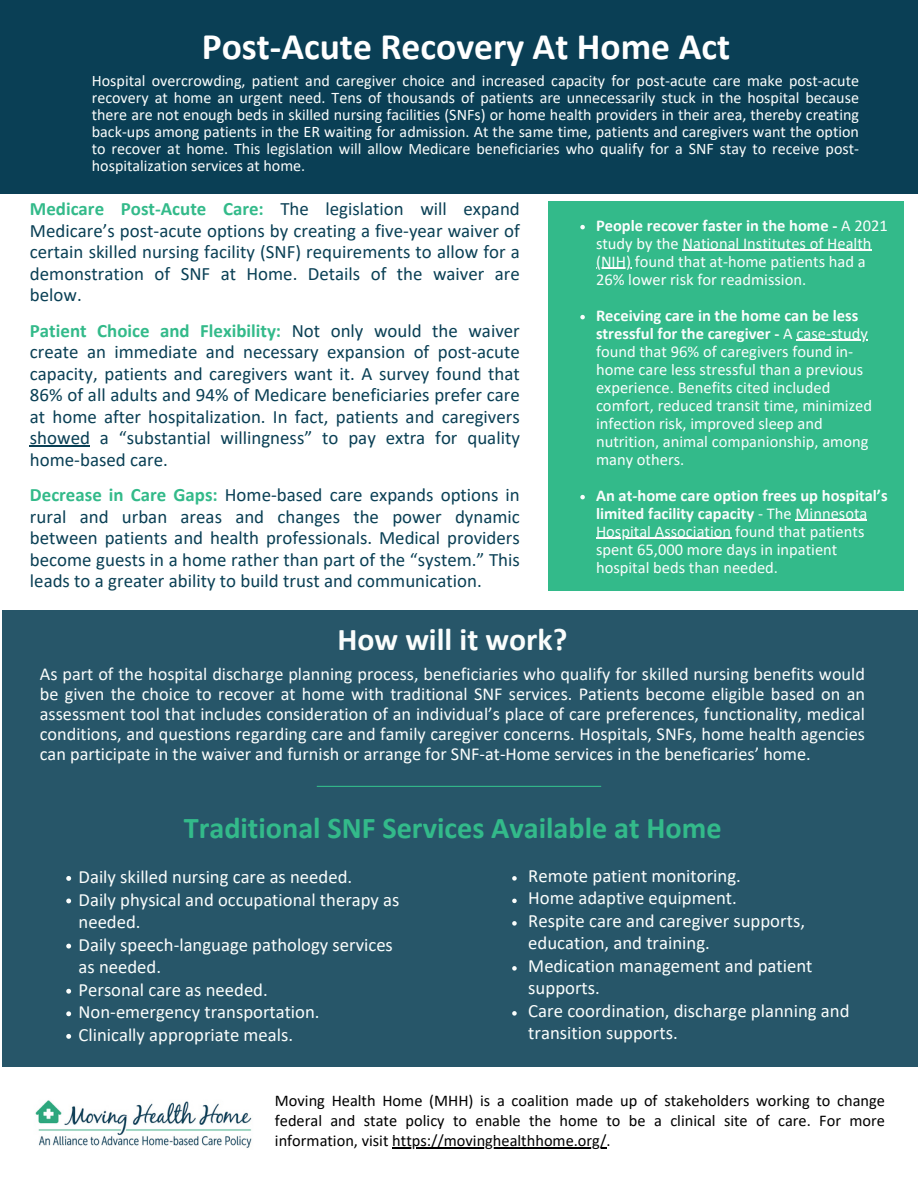
<style>
.page{position:relative;width:918px;height:1188px;background:#fff}
.page>*{position:absolute;margin:0;border:0;box-sizing:border-box;transform-origin:0 0}
.t1{font:700 37.5px "Calibri";color:#fff}
.t2{font:700 31.8px "Calibri";color:#fafdfc}
.t3{font:700 30.3px "Calibri";color:#33ba8a}
.t4{font:18.9px/21.5px "Calibri";color:#0a4055;text-align:justify}
.t5{font:18.75px/22.5px "Calibri";color:#fafdfc}
.t6{font:18.3px/19.8px "Calibri";color:#fafdfc;text-align:justify}
.t7{font:16.5px/18px "Calibri";color:#fafdfc}
.t8{font:700 16.5px/18px "Calibri";color:#fafdfc}
.t9{font:16.35px/20.2px "Calibri";color:#000;text-align:justify}
.t10{font:16.05px/17.1px "Calibri";color:#fafdfc;text-align:justify}
.s1{font-weight:700;color:#33ba8a}
.s2{font-weight:700}
.s3{font-weight:400}
</style>
<div class="page">
<div style="left:2px;top:610px;width:916px;height:457px;background:#275669"></div>
<div style="left:0;top:0;width:918px;height:193px;background:#0a3f55"></div>
<hr style="left:317px;top:786px;width:284px;height:1px;background:#33ba8a">
<img style="left:35px;top:1100px;width:217px;height:48px">
<hr style="left:30px;top:445px;width:60px;height:2px;background:#0a4055">
<hr style="left:392px;top:1148px;width:214px;height:1px;background:#000">
<div style="left:548px;top:201px;width:356px;height:389px;background:#33ba8a"></div>
<svg style="left:580px;top:225px;width:5px;height:4px"></svg>
<hr style="left:682px;top:250px;width:190px;height:1px;background:#fafdfc">
<hr style="left:596px;top:268px;width:35px;height:1px;background:#fafdfc">
<svg style="left:580px;top:315px;width:5px;height:4px"></svg>
<hr style="left:797px;top:340px;width:71px;height:1px;background:#fafdfc">
<svg style="left:580px;top:495px;width:5px;height:4px"></svg>
<hr style="left:795px;top:520px;width:72px;height:1px;background:#fafdfc">
<hr style="left:596px;top:538px;width:135px;height:1px;background:#fafdfc">
<svg style="left:66px;top:876px;width:5px;height:5px"></svg>
<svg style="left:66px;top:899px;width:5px;height:4px"></svg>
<svg style="left:66px;top:944px;width:5px;height:5px"></svg>
<svg style="left:66px;top:989px;width:5px;height:5px"></svg>
<svg style="left:66px;top:1011px;width:5px;height:5px"></svg>
<svg style="left:66px;top:1034px;width:5px;height:5px"></svg>
<svg style="left:512px;top:876px;width:5px;height:5px"></svg>
<svg style="left:512px;top:899px;width:5px;height:4px"></svg>
<svg style="left:512px;top:921px;width:5px;height:5px"></svg>
<svg style="left:512px;top:966px;width:5px;height:5px"></svg>
<svg style="left:512px;top:1011px;width:5px;height:5px"></svg>
<p class="t1" style="left:202px;top:31px;width:530px">Post-Acute Recovery At Home Act</p>
<p class="t10" style="left:92px;top:73px;width:769px">Hospital overcrowding, patient and caregiver choice and increased capacity for post-acute care make post-acute recovery at home an urgent need. Tens of thousands of patients are unnecessarily stuck in the hospital because there are not enough beds in skilled nursing facilities (SNFs) or home health providers in their area, thereby creating back-ups among patients in the ER waiting for admission. At the same time, patients and caregivers want the option to recover at home. This legislation will allow Medicare beneficiaries who qualify for a SNF stay to receive post&shy;hospitalization services at home.</p>
<h3 class="t4" style="left:30px;top:200px;width:491px"><span class="s1">Medicare Post-Acute Care:</span> The legislation will expand Medicare’s post-acute options by creating a five-year waiver of certain skilled nursing facility (SNF) requirements to allow for a demonstration of SNF at Home. Details of the waiver are below.</h3>
<h3 class="t4" style="left:30px;top:321px;width:491px"><span class="s1">Patient Choice and Flexibility:</span> Not only would the waiver create an immediate and necessary expansion of post-acute capacity, patients and caregivers want it. A survey found that 86% of all adults and 94% of Medicare beneficiaries prefer care at home after hospitalization. In fact, patients and caregivers showed a “substantial willingness” to pay extra for quality home-based care.</h3>
<h3 class="t4" style="left:30px;top:486px;width:491px"><span class="s1">Decrease in Care Gaps:</span> Home-based care expands options in rural and urban areas and changes the power dynamic between patients and health professionals. Medical providers become guests in a home rather than part of the “system.” This leads to a greater ability to build trust and communication.</h3>
<p class="t7" style="left:596px;top:217px;width:293px"><span class="s2">People recover faster in the home -</span> A 2021 study by the National Institutes of Health</p>
<h2 class="t7" style="left:596px;top:253px;width:271px">(NIH) found that at-home patients had a<br>26% lower risk for readmission.</h2>
<h2 class="t8" style="left:596px;top:307px;width:273px">Receiving care in the home can be less stressful for the caregiver - <span class="s3">A case-study</span></h2>
<p class="t7" style="left:596px;top:343px;width:278px">found that 96% of caregivers found in&shy;home care less stressful than a previous experience. Benefits cited included comfort, reduced transit time, minimized infection risk, improved sleep and nutrition, animal companionship, among many others.</p>
<p class="t8" style="left:596px;top:487px;width:293px">An at-home care option frees up hospital’s limited facility capacity <span class="s3">- The Minnesota</span></p>
<p class="t7" style="left:596px;top:523px;width:270px">Hospital Association found that patients spent 65,000 more days in inpatient hospital beds than needed.</p>
<h1 class="t2" style="left:337px;top:626px;width:232px">How will it work?</h1>
<p class="t6" style="left:40px;top:666px;width:827px">As part of the hospital discharge planning process, beneficiaries who qualify for skilled nursing benefits would be given the choice to recover at home with traditional SNF services. Patients become eligible based on an assessment tool that includes consideration of an individual’s place of care preferences, functionality, medical conditions, and questions regarding care and family caregiver concerns. Hospitals, SNFs, home health agencies can participate in the waiver and furnish or arrange for SNF-at-Home services in the beneficaries’ home.</p>
<p class="t3" style="left:184px;top:816px;width:539px">Traditional SNF Services Available at Home</p>
<p class="t5" style="left:79px;top:867px;width:275px">Daily skilled nursing care as needed.</p>
<p class="t5" style="left:79px;top:890px;width:323px">Daily physical and occupational therapy as needed.</p>
<p class="t5" style="left:79px;top:935px;width:316px">Daily speech-language pathology services as needed.</p>
<p class="t5" style="left:79px;top:980px;width:191px">Personal care as needed.</p>
<p class="t5" style="left:79px;top:1003px;width:243px">Non-emergency transportation.</p>
<p class="t5" style="left:79px;top:1025px;width:216px">Clinically appropriate meals.</p>
<p class="t5" style="left:528px;top:866px;width:214px">Remote patient monitoring.</p>
<p class="t5" style="left:528px;top:888px;width:210px">Home adaptive equipment.</p>
<p class="t5" style="left:528px;top:911px;width:278px">Respite care and caregiver supports, education, and training.</p>
<p class="t5" style="left:528px;top:956px;width:286px">Medication management and patient supports.</p>
<p class="t5" style="left:528px;top:1001px;width:323px">Care coordination, discharge planning and transition supports.</p>
<h2 class="t9" style="left:275px;top:1092px;width:612px">Moving Health Home (MHH) is a coalition made up of stakeholders working to change federal and state policy to enable the home to be a clinical site of care. For more information, visit https://movinghealthhome.org/.</h2>
</div>
